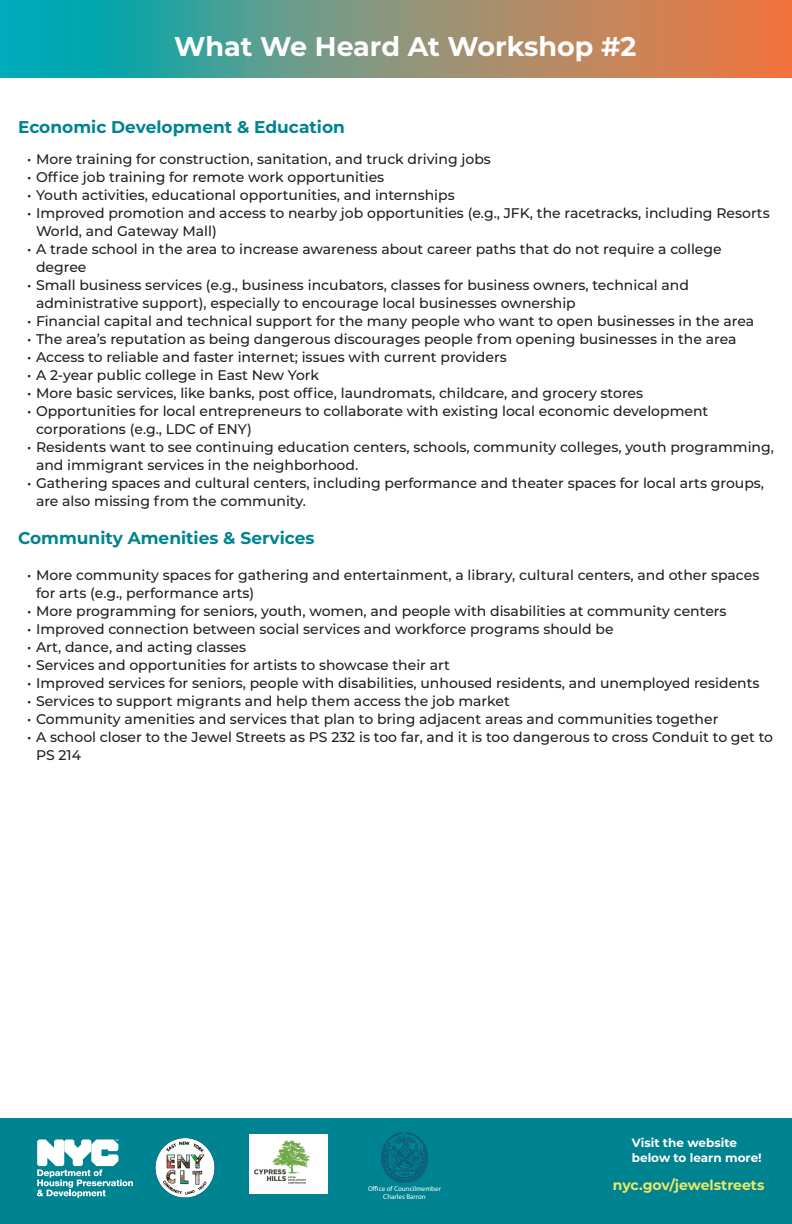
<style>
.page{position:relative;width:792px;height:1224px;background:#fff}
.page>*{position:absolute;margin:0;border:0;box-sizing:border-box;transform-origin:0 0}
.t1{font:700 27px "Montserrat";color:#fff}
.Body{font:700 17px "Montserrat";color:#008390}
.t2{font:500 14px/18px "Montserrat";color:#231f20}
.Body-2{font:700 14px "Montserrat";color:#e9e866}
.Body-3{font:700 12px/14.4px "Montserrat";color:#fff}
.t3{font:7px/8.4px "Myriad Pro";color:#fff;text-align:center}
</style>
<div class="page">
<svg style="left:0;top:0;width:792px;height:78px;background:#7d937c"></svg>
<div style="left:0;top:1119px;width:792px;height:105px;background:#008390"></div>
<svg style="left:37px;top:1139px;width:96px;height:59px"></svg>
<img style="left:250px;top:1135px;width:78px;height:59px">
<img style="left:381px;top:1132px;width:47px;height:50px">
<img style="left:155px;top:1138px;width:60px;height:60px">
<p class="t1" style="left:174px;top:27px;width:464px">What We Heard At Workshop #2</p>
<p class="Body" style="left:18px;top:115px;width:328px">Economic Development &amp; Education</p>
<p class="t2" style="left:27px;top:150px;width:465px">• More training for construction, sanitation, and truck driving jobs</p>
<p class="t2" style="left:27px;top:168px;width:359px">• Office job training for remote work opportunities</p>
<p class="t2" style="left:27px;top:186px;width:429px">• Youth activities, educational opportunities, and internships</p>
<p class="t2" style="left:36px;top:204px;width:735px;text-indent:-9px">• Improved promotion and access to nearby job opportunities (e.g., JFK, the racetracks, including Resorts<br>World, and Gateway Mall)</p>
<p class="t2" style="left:36px;top:240px;width:687px;text-indent:-9px">• A trade school in the area to increase awareness about career paths that do not require a college degree</p>
<p class="t2" style="left:36px;top:276px;width:654px;text-indent:-9px">• Small business services (e.g., business incubators, classes for business owners, technical and administrative support), especially to encourage local businesses ownership</p>
<p class="t2" style="left:27px;top:312px;width:729px">• Financial capital and technical support for the many people who want to open businesses in the area</p>
<p class="t2" style="left:27px;top:330px;width:711px">• The area’s reputation as being dangerous discourages people from opening businesses in the area</p>
<p class="t2" style="left:27px;top:348px;width:481px">• Access to reliable and faster internet; issues with current providers</p>
<p class="t2" style="left:27px;top:366px;width:294px">• A 2-year public college in East New York</p>
<p class="t2" style="left:27px;top:384px;width:618px">• More basic services, like banks, post office, laundromats, childcare, and grocery stores</p>
<p class="t2" style="left:36px;top:402px;width:674px;text-indent:-9px">• Opportunities for local entrepreneurs to collaborate with existing local economic development corporations (e.g., LDC of ENY)</p>
<p class="t2" style="left:36px;top:438px;width:740px;text-indent:-9px">• Residents want to see continuing education centers, schools, community colleges, youth programming, and immigrant services in the neighborhood.</p>
<p class="t2" style="left:36px;top:474px;width:730px;text-indent:-9px">• Gathering spaces and cultural centers, including performance and theater spaces for local arts groups, are also missing from the community.</p>
<p class="Body" style="left:18px;top:526px;width:298px">Community Amenities &amp; Services</p>
<p class="t2" style="left:36px;top:566px;width:725px;text-indent:-9px">• More community spaces for gathering and entertainment, a library, cultural centers, and other spaces for arts (e.g., performance arts)</p>
<p class="t2" style="left:27px;top:602px;width:701px">• More programming for seniors, youth, women, and people with disabilities at community centers</p>
<p class="t2" style="left:27px;top:620px;width:588px">• Improved connection between social services and workforce programs should be</p>
<p class="t2" style="left:27px;top:638px;width:221px">• Art, dance, and acting classes</p>
<p class="t2" style="left:27px;top:656px;width:424px">• Services and opportunities for artists to showcase their art</p>
<p class="t2" style="left:27px;top:674px;width:734px">• Improved services for seniors, people with disabilities, unhoused residents, and unemployed residents</p>
<p class="t2" style="left:27px;top:692px;width:484px">• Services to support migrants and help them access the job market</p>
<p class="t2" style="left:27px;top:710px;width:693px">• Community amenities and services that plan to bring adjacent areas and communities together</p>
<p class="t2" style="left:36px;top:728px;width:739px;text-indent:-9px">• A school closer to the Jewel Streets as PS 232 is too far, and it is too dangerous to cross Conduit to get to<br>PS 214</p>
<p class="Body-3" style="left:632px;top:1135px;width:131px">Visit the website below to learn more!</p>
<p class="t3" style="left:368px;top:1184px;width:75px">Office of Councilmember<br>Charles Barron</p>
<p class="Body-2" style="left:613px;top:1175px;width:153px">nyc.gov/jewelstreets</p>
</div>
